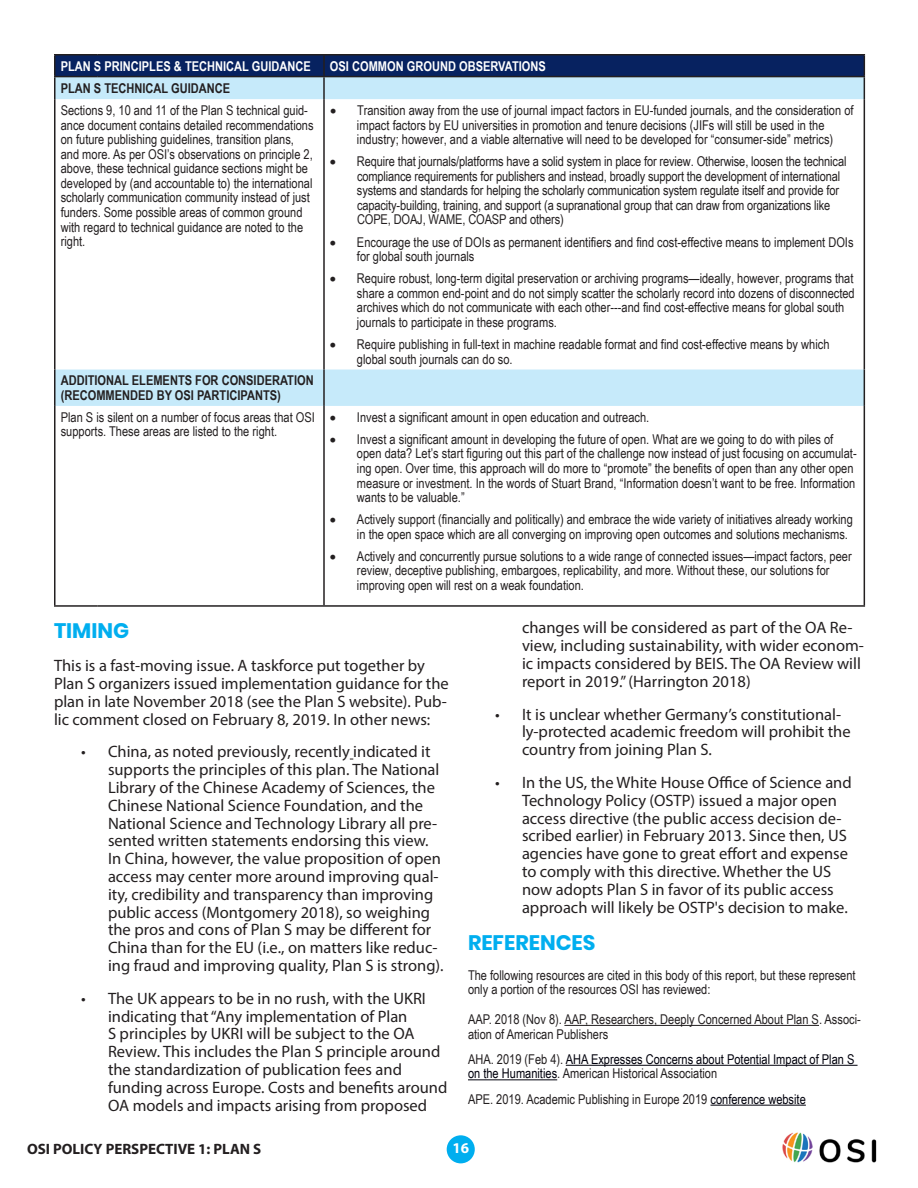
<style>
.page{position:relative;width:918px;height:1188px;background:#fff}
.page>*{position:absolute;margin:0;border:0;box-sizing:border-box;transform-origin:0 0}
.t1{font:700 21px "Poppins";color:#00aeef}
.t2{font:16.5px/17.9px "Myriad Pro";color:#231f20}
.t3{font:700 15px "Myriad Pro";color:#231f20}
.t4{font:700 15px "Myriad Pro";color:#fff}
.t5{font:13.5px/14.5px "Arial Narrow";color:#231f20}
.t6{font:13.5px/14.5px "Arial Narrow";color:#00000c}
.t7{font:700 13.5px/14.5px "Arial Narrow";color:#231f20}
.t8{font:700 13.5px "Arial Narrow";color:#fff}
.s1{color:#231f20}
.s2{color:#00000c}
</style>
<div class="page">
<div style="left:447px;top:1135px;width:28px;height:28px;background:#00aeef;border-radius:50%"></div>
<svg style="left:56px;top:99px;width:808px;height:307px"></svg>
<hr style="left:54px;top:54px;width:43px;height:2px;background:#231f20">
<hr style="left:54px;top:56px;width:2px;height:20px;background:#231f20">
<hr style="left:97px;top:54px;width:227px;height:2px;background:#231f20">
<hr style="left:324px;top:54px;width:541px;height:2px;background:#231f20">
<hr style="left:54px;top:76px;width:43px;height:1px;background:#231f20">
<hr style="left:54px;top:77px;width:2px;height:22px;background:#231f20">
<svg style="left:55px;top:55px;width:810px;height:44px;background:#6683a8"></svg>
<hr style="left:54px;top:99px;width:2px;height:271px;background:#231f20">
<hr style="left:323px;top:99px;width:2px;height:271px;background:#231f20">
<hr style="left:864px;top:99px;width:1px;height:271px;background:#231f20">
<hr style="left:54px;top:370px;width:2px;height:36px;background:#231f20">
<hr style="left:323px;top:370px;width:2px;height:36px;background:#231f20">
<hr style="left:864px;top:370px;width:1px;height:36px;background:#231f20">
<hr style="left:54px;top:406px;width:2px;height:199px;background:#231f20">
<hr style="left:323px;top:406px;width:2px;height:199px;background:#231f20">
<hr style="left:864px;top:406px;width:1px;height:199px;background:#231f20">
<hr style="left:54px;top:605px;width:43px;height:2px;background:#231f20">
<hr style="left:97px;top:605px;width:227px;height:2px;background:#231f20">
<hr style="left:324px;top:605px;width:541px;height:2px;background:#231f20">
<hr style="left:564px;top:1025px;width:255px;height:1px;background:#231f20">
<hr style="left:566px;top:1065px;width:292px;height:1px;background:#00000c">
<hr style="left:468px;top:1079px;width:89px;height:1px;background:#00000c">
<hr style="left:710px;top:1105px;width:96px;height:1px;background:#00000c">
<img style="left:782px;top:1132px;width:95px;height:31px">
<p class="t8" style="left:61px;top:56px;width:252px">PLAN S PRINCIPLES &amp; TECHNICAL GUIDANCE</p>
<p class="t8" style="left:330px;top:56px;width:217px">OSI COMMON GROUND OBSERVATIONS</p>
<p class="t7" style="left:61px;top:80px;width:171px">PLAN S TECHNICAL GUIDANCE</p>
<p class="t5" style="left:61px;top:102px;width:254px">Sections 9, 10 and 11 of the Plan S technical guid&shy;ance document contains detailed recommendations on future publishing guidelines, transition plans, and more. As per OSI’s observations on principle 2, above, these technical guidance sections might be developed by (and accountable to) the international scholarly communication community instead of just funders. Some possible areas of common ground with regard to technical guidance are noted to the right.</p>
<p class="t5" style="left:330px;top:102px;width:525px;text-align:center">• Transition away from the use of journal impact factors in EU-funded journals, and the consideration of impact factors by EU universities in promotion and tenure decisions (JIFs will still be used in the<br>industry; however, and a viable alternative will need to be developed for “consumer-side” metrics)</p>
<p class="t5" style="left:357px;top:154px;width:491px;text-indent:-27px">• Require that journals/platforms have a solid system in place for review. Otherwise, loosen the technical compliance requirements for publishers and instead, broadly support the development of international systems and standards for helping the scholarly communication system regulate itself and provide for capacity-building, training, and support (a supranational group that can draw from organizations like COPE, DOAJ, WAME, COASP and others)</p>
<p class="t5" style="left:357px;top:234px;width:498px;text-indent:-27px">• Encourage the use of DOIs as permanent identifiers and find cost-effective means to implement DOIs for global south journals</p>
<p class="t5" style="left:357px;top:271px;width:499px;text-indent:-27px">• Require robust, long-term digital preservation or archiving programs—ideally, however, programs that share a common end-point and do not simply scatter the scholarly record into dozens of disconnected archives which do not communicate with each other---and find cost-effective means for global south journals to participate in these programs.</p>
<p class="t5" style="left:357px;top:336px;width:474px;text-indent:-27px">• Require publishing in full-text in machine readable format and find cost-effective means by which global south journals can do so.</p>
<p class="t7" style="left:61px;top:373px;width:254px">ADDITIONAL ELEMENTS FOR CONSIDERATION (RECOMMENDED BY OSI PARTICIPANTS)</p>
<p class="t5" style="left:61px;top:409px;width:256px">Plan S is silent on a number of focus areas that OSI supports. These areas are listed to the right.</p>
<p class="t5" style="left:330px;top:409px;width:321px">• Invest a significant amount in open education and outreach.</p>
<p class="t5" style="left:357px;top:431px;width:501px;text-indent:-27px">• Invest a significant amount in developing the future of open. What are we going to do with piles of open data? Let’s start figuring out this part of the challenge now instead of just focusing on accumulat&shy;ing open. Over time, this approach will do more to “promote” the benefits of open than any other open measure or investment. In the words of Stuart Brand, “Information doesn’t want to be free. Information wants to be valuable.”</p>
<p class="t5" style="left:357px;top:512px;width:497px;text-indent:-27px">• Actively support (financially and politically) and embrace the wide variety of initiatives already working in the open space which are all converging on improving open outcomes and solutions mechanisms.</p>
<p class="t5" style="left:357px;top:548px;width:496px;text-indent:-27px">• Actively and concurrently pursue solutions to a wide range of connected issues—impact factors, peer review, deceptive publishing, embargoes, replicability, and more. Without these, our solutions for improving open will rest on a weak foundation.</p>
<p class="t1" style="left:54px;top:619px;width:77px">TIMING</p>
<p class="t2" style="left:54px;top:656px;width:396px">This is a fast-moving issue. A taskforce put together by Plan S organizers issued implementation guidance for the plan in late November 2018 (see the Plan S website). Pub&shy;lic comment closed on February 8, 2019. In other news:</p>
<p class="t2" style="left:108px;top:743px;width:337px;text-indent:-27px">• China, as noted previously, recently indicated it supports the principles of this plan. The National Library of the Chinese Academy of Sciences, the Chinese National Science Foundation, and the National Science and Technology Library all pre&shy;sented written statements endorsing this view.<br>In China, however, the value proposition of open access may center more around improving qual&shy;ity, credibility and transparency than improving public access (Montgomery 2018), so weighing the pros and cons of Plan S may be different for China than for the EU (i.e., on matters like reduc&shy;ing fraud and improving quality, Plan S is strong).</p>
<p class="t2" style="left:108px;top:989px;width:341px;text-indent:-27px">• The UK appears to be in no rush, with the UKRI indicating that “Any implementation of Plan<br>S principles by UKRI will be subject to the OA Review. This includes the Plan S principle around the standardization of publication fees and funding across Europe. Costs and benefits around OA models and impacts arising from proposed</p>
<p class="t2" style="left:522px;top:619px;width:344px">changes will be considered as part of the OA Re&shy;view, including sustainability, with wider econom&shy;ic impacts considered by BEIS. The OA Review will report in 2019.” (Harrington 2018)</p>
<p class="t2" style="left:522px;top:705px;width:330px;text-indent:-27px">• It is unclear whether Germany’s constitutional&shy;ly-protected academic freedom will prohibit the country from joining Plan S.</p>
<p class="t2" style="left:522px;top:773px;width:331px;text-indent:-27px">• In the US, the White House Office of Science and Technology Policy (OSTP) issued a major open access directive (the public access decision de&shy;scribed earlier) in February 2013. Since then, US agencies have gone to great effort and expense to comply with this directive. Whether the US now adopts Plan S in favor of its public access approach will likely be OSTP's decision to make.</p>
<p class="t1" style="left:468px;top:931px;width:129px">REFERENCES</p>
<p class="t5" style="left:468px;top:967px;width:389px">The following resources are cited in this body of this report, but these represent only a portion of the resources OSI has reviewed:</p>
<p class="t5" style="left:468px;top:1011px;width:394px">AAP. 2018 (Nov 8). AAP, Researchers, Deeply Concerned About Plan S. Associ&shy;ation of American Publishers</p>
<p class="t6" style="left:468px;top:1051px;width:388px"><span class="s1">AHA. 2019 (Feb 4).</span> AHA Expresses Concerns about Potential Impact of Plan S on the Humanities<span class="s1">. American Historical Association</span></p>
<p class="t5" style="left:468px;top:1091px;width:339px">APE. 2019. Academic Publishing in Europe 2019 <span class="s2">conference website</span></p>
<p class="t3" style="left:27px;top:1139px;width:236px">OSI POLICY PERSPECTIVE 1: PLAN S</p>
<p class="t4" style="left:453px;top:1139px;width:18px">16</p>
</div>
